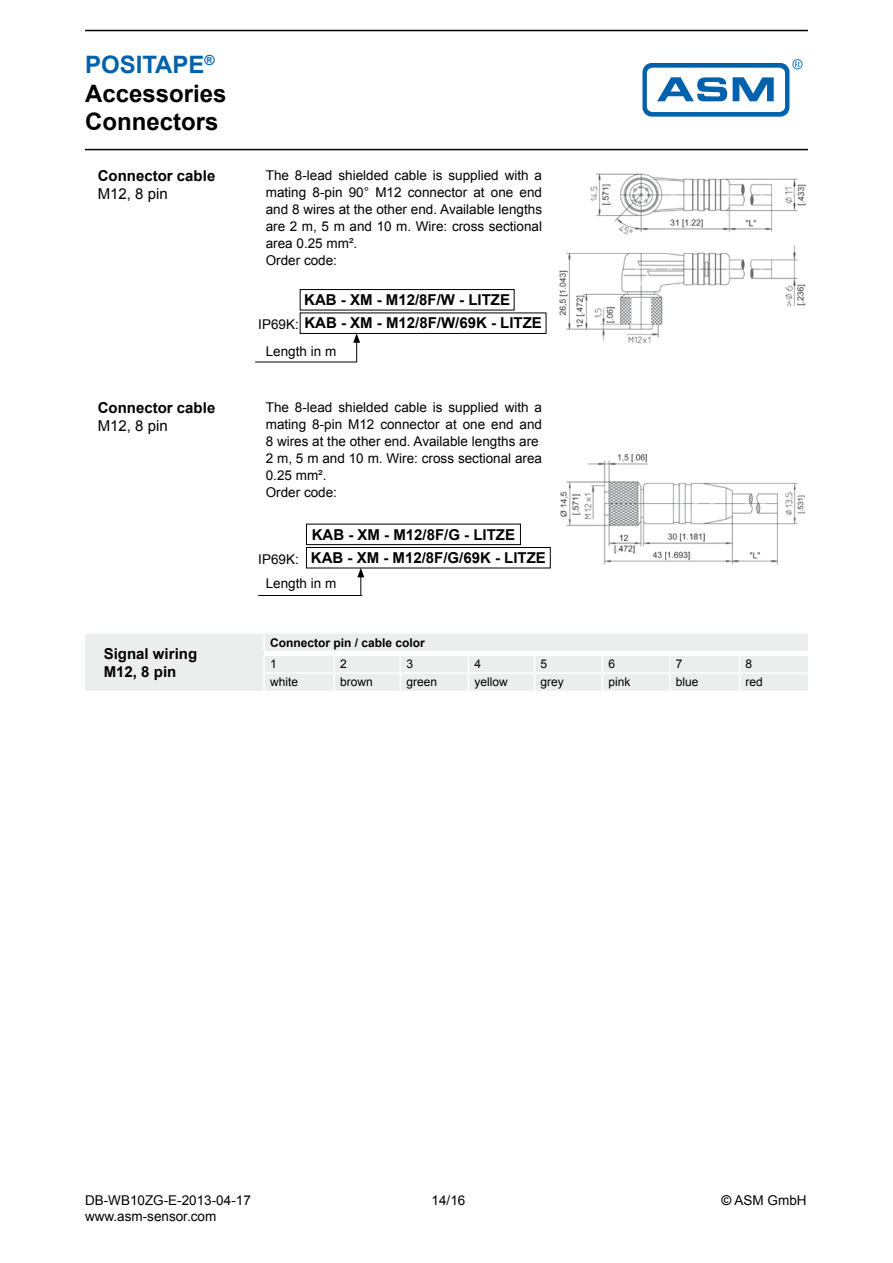
<style>
.page{position:relative;width:893px;height:1263px;background:#fff}
.page>*{position:absolute;margin:0;border:0;box-sizing:border-box;transform-origin:0 0}
.t1{font:700 24px/28.8px "Arial";color:#000}
.t2{font:700 15px/18px "Arial";color:#000}
.t3{font:15px "Arial";color:#000}
.t4{font:13.5px/17.1px "Arial";color:#000}
.t5{font:12px "Arial";color:#000}
.t6{font:700 12px "Arial";color:#000}
.s1{color:#0062ac}
.s2{font-weight:700}
</style>
<div class="page">
<div style="left:642px;top:63px;width:147px;height:54px;background:#0062ac;border-radius:9px"></div>
<div style="left:647px;top:68px;width:138px;height:44px;background:#fff;border-radius:6px"></div>
<svg style="left:733px;top:77px;width:41px;height:24px"></svg>
<svg style="left:657px;top:77px;width:70px;height:24px"></svg>
<svg style="left:792px;top:59px;width:10px;height:10px"></svg>
<hr style="left:85px;top:149px;width:723px;height:1px;background:#000">
<hr style="left:85px;top:30px;width:723px;height:1px;background:#000">
<div style="left:300px;top:289px;width:214px;height:21px;border:1px solid #000"></div>
<hr style="left:255px;top:362px;width:102px;height:1px;background:#000">
<svg style="left:353px;top:334px;width:7px;height:28px"></svg>
<img style="left:559px;top:173px;width:247px;height:171px">
<div style="left:306px;top:524px;width:215px;height:21px;border:1px solid #000"></div>
<hr style="left:258px;top:595px;width:104px;height:1px;background:#000">
<svg style="left:357px;top:568px;width:7px;height:28px"></svg>
<img style="left:560px;top:454px;width:245px;height:111px">
<div style="left:300px;top:313px;width:246px;height:21px;border:1px solid #000"></div>
<div style="left:306px;top:547px;width:245px;height:21px;border:1px solid #000"></div>
<svg style="left:85px;top:634px;width:723px;height:57px;background:#edeeee"></svg>
<h1 class="t1" style="left:85px;top:51px;width:143px"><span class="s1">POSITAPE</span><sup>®<br></sup>Accessories<br>Connectors</h1>
<p class="t2" style="left:98px;top:167px;width:119px">Connector cable</p>
<p class="t3" style="left:98px;top:184px;width:72px">M12, 8 pin</p>
<p class="t2" style="left:98px;top:399px;width:119px">Connector cable</p>
<p class="t3" style="left:98px;top:416px;width:72px">M12, 8 pin</p>
<p class="t2" style="left:104px;top:645px;width:95px">Signal wiring<br>M12, 8 pin</p>
<p class="t4" style="left:266px;top:167px;width:278px">The 8-lead shielded cable is supplied with a mating 8-pin 90° M12 connector at one end and 8 wires at the other end. Available lengths are 2 m, 5 m and 10 m. Wire: cross sectional area 0.25 mm².<br>Order code:</p>
<p class="t2" style="left:304px;top:291px;width:207px">KAB - XM - M12/8F/W - LITZE</p>
<p class="t2" style="left:304px;top:315px;width:239px">KAB - XM - M12/8F/W/69K - LITZE</p>
<p class="t4" style="left:258px;top:316px;width:42px">IP69K:</p>
<p class="t4" style="left:266px;top:343px;width:72px">Length in m</p>
<p class="t4" style="left:266px;top:398px;width:278px">The 8-lead shielded cable is supplied with a mating 8-pin M12 connector at one end and<br>8 wires at the other end. Available lengths are<br>2 m, 5 m and 10 m. Wire: cross sectional area<br>0.25 mm².<br>Order code:</p>
<p class="t4" style="left:258px;top:551px;width:42px">IP69K:</p>
<p class="t2" style="left:312px;top:526px;width:205px">KAB - XM - M12/8F/G - LITZE</p>
<p class="t2" style="left:311px;top:549px;width:237px">KAB - XM - M12/8F/G/69K - LITZE</p>
<p class="t4" style="left:266px;top:575px;width:72px">Length in m</p>
<p class="t6" style="left:270px;top:634px;width:156px">Connector pin / cable color</p>
<p class="t5" style="left:270px;top:656px;width:8px">1</p>
<p class="t5" style="left:340px;top:656px;width:8px">2</p>
<p class="t5" style="left:406px;top:656px;width:8px">3</p>
<p class="t5" style="left:474px;top:656px;width:8px">4</p>
<p class="t5" style="left:541px;top:656px;width:8px">5</p>
<p class="t5" style="left:608px;top:656px;width:8px">6</p>
<p class="t5" style="left:676px;top:656px;width:8px">7</p>
<p class="t5" style="left:745px;top:656px;width:8px">8</p>
<p class="t5" style="left:270px;top:674px;width:30px">white</p>
<p class="t5" style="left:340px;top:674px;width:34px">brown</p>
<p class="t5" style="left:406px;top:674px;width:32px">green</p>
<p class="t5" style="left:474px;top:674px;width:35px">yellow</p>
<p class="t5" style="left:541px;top:674px;width:25px">grey</p>
<p class="t5" style="left:608px;top:674px;width:24px">pink</p>
<p class="t5" style="left:676px;top:674px;width:24px">blue</p>
<p class="t5" style="left:745px;top:674px;width:19px">red</p>
<p class="t4" style="left:85px;top:1191px;width:167px">DB-WB10ZG-E-2013-04-17</p>
<p class="t4" style="left:432px;top:1191px;width:35px">14/16</p>
<p class="t4" style="left:722px;top:1191px;width:86px"><span class="s2">©</span> ASM GmbH</p>
<p class="t4" style="left:85px;top:1208px;width:133px">www.asm-sensor.com</p>
</div>
